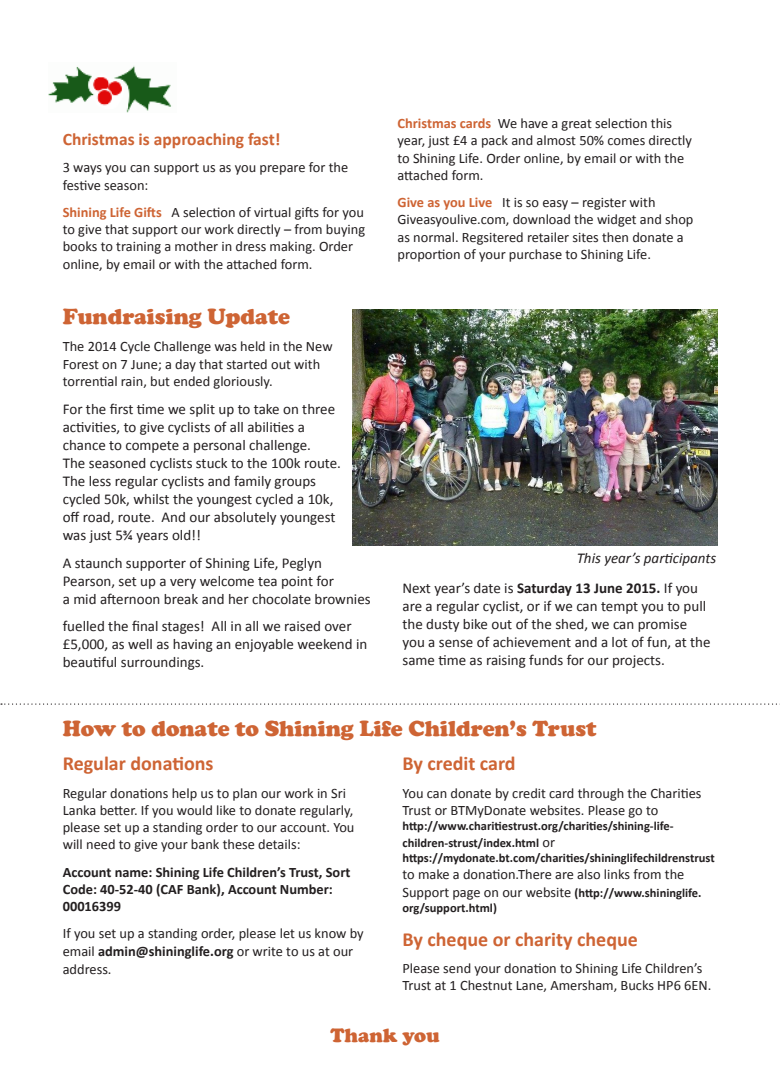
<style>
.page{position:relative;width:780px;height:1088px;background:#fff}
.page>*{position:absolute;margin:0;border:0;box-sizing:border-box;transform-origin:0 0}
.t1{font:900 22.5px "Cooper";color:#ce6434}
.t2{font:700 20px "Calibri";color:#ce6434}
.t3{font:900 20px "Cooper";color:#ce6434}
.t4{font:700 17.5px "Calibri";color:#ce6434}
.t5{font:15px/18px "Calibri";color:#231f20}
.t6{font:italic 15px "Calibri";color:#231f20}
.t7{font:14.38px/17.2px "Calibri";color:#231f20}
.t8{font:700 14.38px/17.2px "Calibri";color:#231f20}
.t9{font:700 12.5px/17.2px "Calibri";color:#231f20}
.s1{font-weight:700;color:#ce6434}
.s2{font-weight:700}
.s3{font-weight:400;font-size:14.38px}
</style>
<div class="page">
<svg style="left:1px;top:703px;width:779px;height:2px"></svg>
<img style="left:352px;top:309px;width:365px;height:236px">
<img style="left:49px;top:65px;width:122px;height:47px">
<p class="t4" style="left:63px;top:128px;width:219px">Christmas is approaching fast!</p>
<p class="t7" style="left:63px;top:159px;width:287px">3 ways you can support us as you prepare for the festive season:</p>
<p class="t7" style="left:63px;top:203px;width:304px"><span class="s1">Shining Life Gifts</span> A selection of virtual gifts for you to give that support our work directly – from buying books to training a mother in dress making. Order online, by email or with the attached form.</p>
<h1 class="t1" style="left:63px;top:303px;width:229px">Fundraising Update</h1>
<p class="t7" style="left:63px;top:338px;width:271px">The 2014 Cycle Challenge was held in the New<br>Forest on 7 June; a day that started out with torrential rain, but ended gloriously.</p>
<p class="t5" style="left:63px;top:400px;width:280px">For the first time we split up to take on three activities, to give cyclists of all abilities a chance to compete a personal challenge.<br>The seasoned cyclists stuck to the 100k route.<br>The less regular cyclists and family groups cycled 50k, whilst the youngest cycled a 10k, off road, route. And our absolutely youngest was just 5¾ years old!!</p>
<p class="t5" style="left:63px;top:554px;width:309px">A staunch supporter of Shining Life, Peglyn<br>Pearson, set up a very welcome tea point for<br>a mid afternoon break and her chocolate brownies</p>
<p class="t5" style="left:63px;top:617px;width:306px">fuelled the final stages! All in all we raised over £5,000, as well as having an enjoyable weekend in beautiful surroundings.</p>
<p class="t7" style="left:397px;top:115px;width:296px"><span class="s1">Christmas cards</span> We have a great selection this year, just £4 a pack and almost 50% comes directly to Shining Life. Order online, by email or with the attached form.</p>
<p class="t7" style="left:397px;top:194px;width:297px"><span class="s1">Give as you Live</span> It is so easy – register with Giveasyoulive.com, download the widget and shop as normal. Regsitered retailer sites then donate a proportion of your purchase to Shining Life.</p>
<p class="t6" style="left:576px;top:547px;width:141px">This year’s participants</p>
<p class="t5" style="left:402px;top:579px;width:309px">Next year’s date is <span class="s2">Saturday 13 June 2015.</span> If you are a regular cyclist, or if we can tempt you to pull the dusty bike out of the shed, we can promise you a sense of achievement and a lot of fun, at the same time as raising funds for our projects.</p>
<h1 class="t1" style="left:63px;top:715px;width:535px">How to donate to Shining Life Children’s Trust</h1>
<h2 class="t2" style="left:63px;top:751px;width:152px">Regular donations</h2>
<p class="t7" style="left:63px;top:784px;width:293px">Regular donations help us to plan our work in Sri Lanka better. If you would like to donate regularly, please set up a standing order to our account. You will need to give your bank these details:</p>
<p class="t8" style="left:63px;top:863px;width:289px">Account name: Shining Life Children’s Trust, Sort<br>Code: 40-52-40 (CAF Bank), Account Number:<br>00016399</p>
<p class="t7" style="left:63px;top:925px;width:302px;line-height:17.6px">If you set up a standing order, please let us know by email <span class="s2">admin@shininglife.org</span> or write to us at our address.</p>
<h2 class="t2" style="left:402px;top:751px;width:115px">By credit card</h2>
<p class="t7" style="left:402px;top:784px;width:300px">You can donate by credit card through the Charities<br>Trust or BTMyDonate websites. Please go to</p>
<p class="t9" style="left:402px;top:817px;width:273px">http://www.charitiestrust.org/charities/shining-life&shy;children-strust/index.html <span class="s3">or</span></p>
<p class="t9" style="left:402px;top:849px;width:314px">https://mydonate.bt.com/charities/shininglifechildrenstrust</p>
<p class="t7" style="left:402px;top:866px;width:283px">to make a donation.There are also links from the</p>
<p class="t9" style="left:402px;top:885px;width:300px;line-height:15px"><span class="s3">Support page on our website</span> (http://www.shininglife. org/support.html)</p>
<h2 class="t2" style="left:402px;top:926px;width:237px">By cheque or charity cheque</h2>
<p class="t7" style="left:402px;top:959px;width:310px">Please send your donation to Shining Life Children’s<br>Trust at 1 Chestnut Lane, Amersham, Bucks HP6 6EN.</p>
<h2 class="t3" style="left:330px;top:1023px;width:111px">Thank you</h2>
</div>
